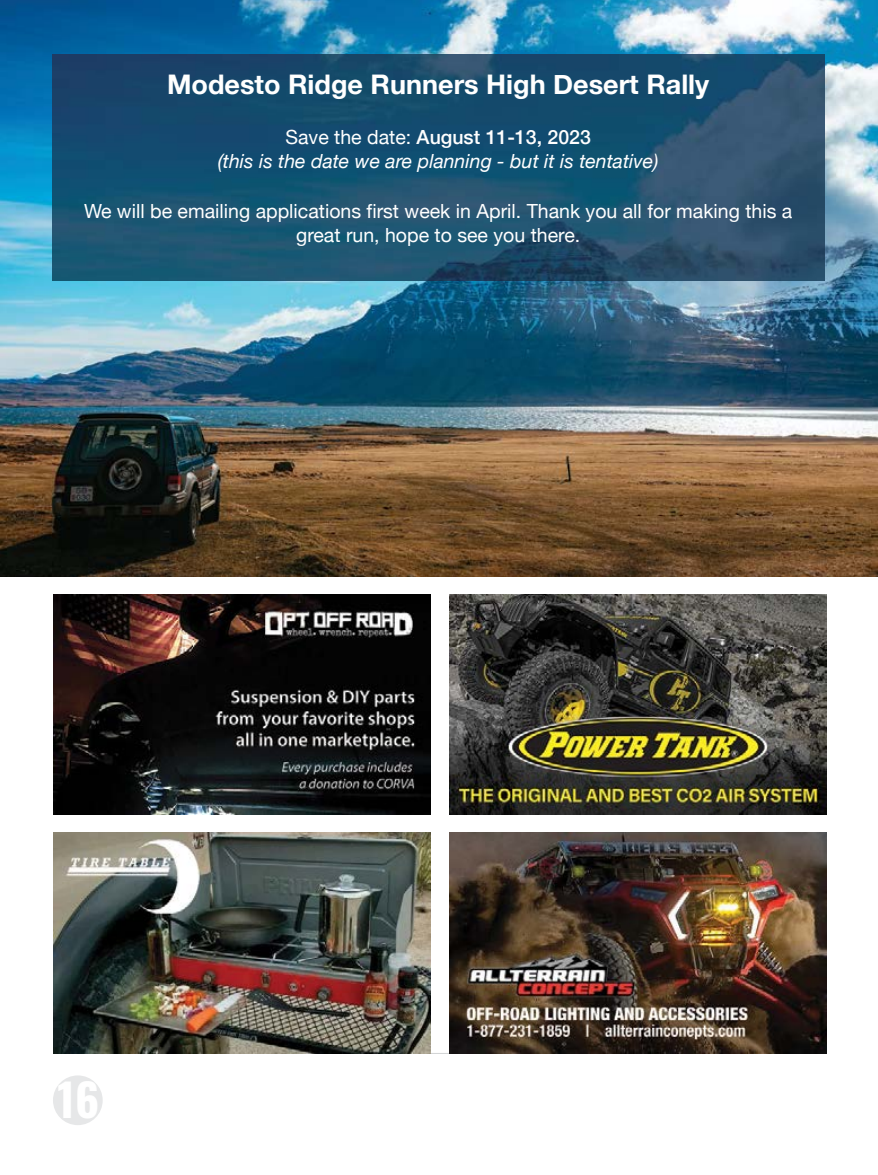
<style>
.page{position:relative;width:878px;height:1175px;background:#fff}
.page>*{position:absolute;margin:0;border:0;box-sizing:border-box;transform-origin:0 0}
.t1{font:700 45px "Oswald";color:#fff}
.t2{font:700 27px "Helvetica Neue";color:#fff}
.t3{font:19.5px/23.4px "Helvetica Neue";color:#fff;text-align:center}
.t4{font:italic 19.5px/23.4px "Helvetica Neue";color:#fff;text-align:center}
.s1{font-style:normal}
.s2{font-weight:500;font-style:normal}
</style>
<div class="page">
<div style="left:53px;top:1075px;width:50px;height:50px;background:#e6e7e8;border-radius:50%"></div>
<hr style="left:53px;top:1053px;width:771px;height:1px;background:#d1d3d4">
<img style="left:0;top:0;width:878px;height:576px">
<img style="left:53px;top:54px;width:771px;height:226px">
<img style="left:449px;top:594px;width:377px;height:220px">
<img style="left:449px;top:833px;width:377px;height:220px">
<img style="left:53px;top:833px;width:377px;height:220px">
<img style="left:53px;top:594px;width:377px;height:220px">
<h2 class="t2" style="left:167px;top:63px;width:543px">Modesto Ridge Runners High Desert Rally</h2>
<p class="t4" style="left:218px;top:127px;width:442px"><span class="s1">Save the date:</span> <span class="s2">August 11-13, 2023<br></span>(this is the date we are planning - but it is tentative)</p>
<p class="t3" style="left:84px;top:201px;width:709px">We will be emailing applications first week in April. Thank you all for making this a great run, hope to see you there.</p>
<h1 class="t1" style="left:57px;top:1076px;width:43px">16</h1>
</div>
